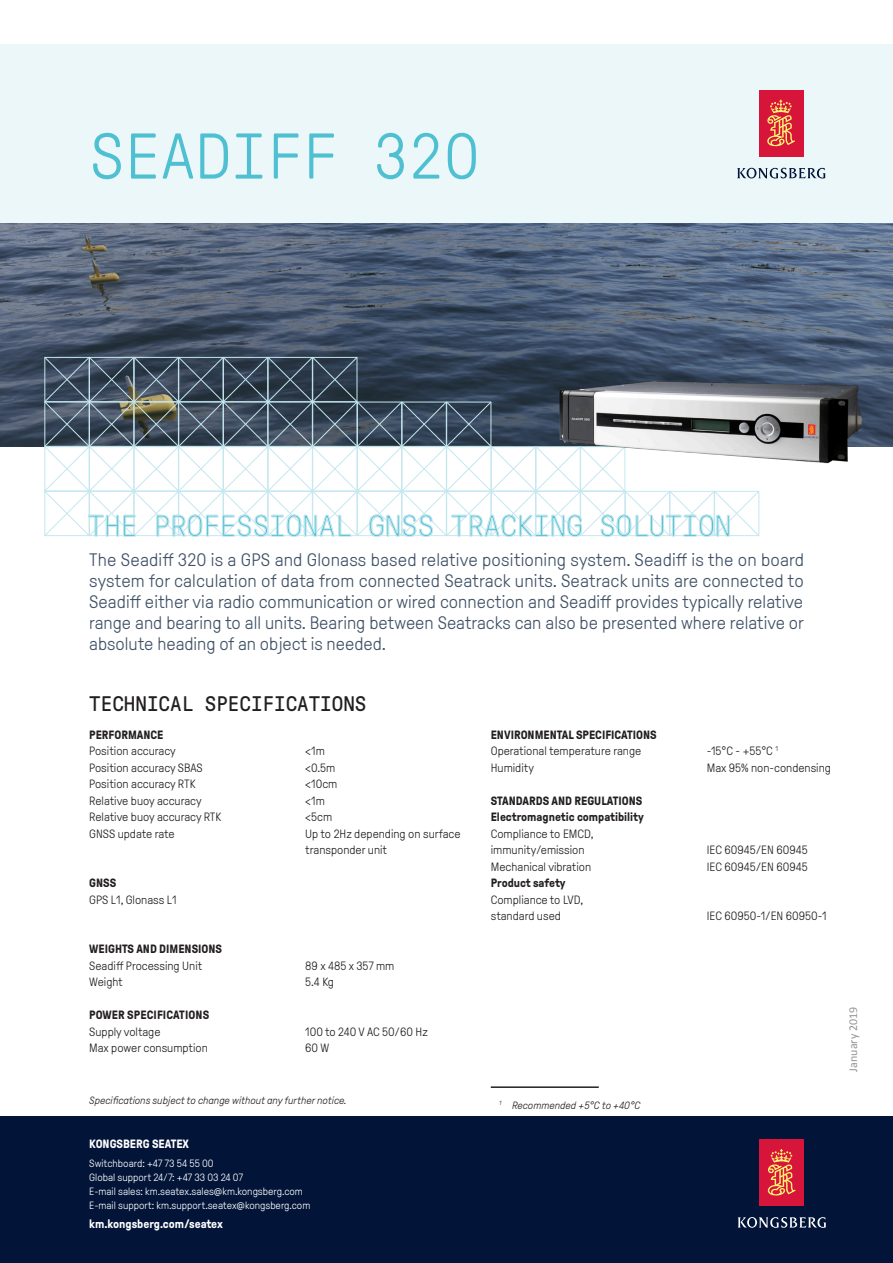
<style>
.page{position:relative;width:893px;height:1263px;background:#fff}
.page>*{position:absolute;margin:0;border:0;box-sizing:border-box;transform-origin:0 0}
.H0_-_Cover{font:300 64.5px "GT Pressura Mono";color:#4fc0d2}
.H2_-_Headlines__Norm{font:300 30px "GT Pressura Mono";color:#4fc0d2}
.H3_-_Subehadlines{font:21px "GT Pressura Mono";color:#231f20}
.Ingress_Pressura{font:300 18px/21px "GT Pressura";color:#405267;text-align:justify}
.Body_text{font:300 12px/16.5px "GT Pressura";color:#231f20}
.Body_text-2{font:700 12px "GT Pressura";color:#231f20}
.Liten_infotext_Mono{font:700 12px "GT Pressura";color:#fff}
.Reg_numbre{font:12px "Calibri";color:#939598}
.Liten_infotext_Mono-2{font:300 10.5px "GT Pressura";color:#fff}
.Body_text-3{font:italic 300 10.5px "GT Pressura";color:#231f20}
</style>
<div class="page">
<img style="left:0;top:223px;width:893px;height:223px">
<div style="left:0;top:1116px;width:893px;height:147px;background:#021438"></div>
<div style="left:0;top:45px;width:893px;height:178px;background:#ebf7f9"></div>
<div style="left:759px;top:90px;width:44px;height:66px;background:#d71439"></div>
<svg style="left:767px;top:100px;width:28px;height:46px"></svg>
<svg style="left:737px;top:168px;width:88px;height:11px"></svg>
<svg style="left:44px;top:357px;width:715px;height:180px"></svg>
<div style="left:760px;top:1139px;width:44px;height:66px;background:#d71439"></div>
<svg style="left:768px;top:1149px;width:28px;height:47px"></svg>
<svg style="left:738px;top:1217px;width:88px;height:11px"></svg>
<hr style="left:491px;top:1086px;width:108px;height:2px;background:#231f20">
<img style="left:554px;top:376px;width:313px;height:93px">
<p class="H0_-_Cover" style="left:89px;top:122px;width:392px">SEADIFF 320</p>
<p class="H2_-_Headlines__Norm" style="left:88px;top:510px;width:645px">THE PROFESSIONAL GNSS TRACKING SOLUTION</p>
<p class="Ingress_Pressura" style="left:89px;top:549px;width:716px">The Seadiff 320 is a GPS and Glonass based relative positioning system. Seadiff is the on board system for calculation of data from connected Seatrack units. Seatrack units are connected to Seadiff either via radio communication or wired connection and Seadiff provides typically relative range and bearing to all units. Bearing between Seatracks can also be presented where relative or absolute heading of an object is needed.</p>
<p class="H3_-_Subehadlines" style="left:89px;top:693px;width:279px">TECHNICAL SPECIFICATIONS</p>
<p class="Body_text-2" style="left:89px;top:728px;width:76px">PERFORMANCE</p>
<p class="Body_text" style="left:89px;top:743px;width:88px">Position accuracy</p>
<p class="Body_text" style="left:305px;top:743px;width:21px">&lt;1m</p>
<p class="Body_text" style="left:89px;top:759px;width:115px">Position accuracy SBAS</p>
<p class="Body_text" style="left:305px;top:759px;width:31px">&lt;0.5m</p>
<p class="Body_text" style="left:89px;top:776px;width:108px">Position accuracy RTK</p>
<p class="Body_text" style="left:305px;top:776px;width:34px">&lt;10cm</p>
<p class="Body_text" style="left:89px;top:792px;width:114px">Relative buoy accuracy</p>
<p class="Body_text" style="left:305px;top:792px;width:21px">&lt;1m</p>
<p class="Body_text" style="left:89px;top:809px;width:134px">Relative buoy accuracy RTK</p>
<p class="Body_text" style="left:305px;top:809px;width:28px">&lt;5cm</p>
<p class="Body_text" style="left:89px;top:825px;width:87px">GNSS update rate</p>
<p class="Body_text" style="left:305px;top:825px;width:157px">Up to 2Hz depending on surface transponder unit</p>
<p class="Body_text-2" style="left:89px;top:877px;width:29px">GNSS</p>
<p class="Body_text" style="left:89px;top:891px;width:89px">GPS L1, Glonass L1</p>
<p class="Body_text-2" style="left:89px;top:943px;width:134px">WEIGHTS AND DIMENSIONS</p>
<p class="Body_text" style="left:89px;top:957px;width:115px">Seadiff Processing Unit</p>
<p class="Body_text" style="left:305px;top:957px;width:91px">89 x 485 x 357 mm</p>
<p class="Body_text" style="left:89px;top:974px;width:35px">Weight</p>
<p class="Body_text" style="left:305px;top:974px;width:30px">5.4 Kg</p>
<p class="Body_text-2" style="left:89px;top:1009px;width:122px">POWER SPECIFICATIONS</p>
<p class="Body_text" style="left:89px;top:1023px;width:73px">Supply voltage</p>
<p class="Body_text" style="left:305px;top:1023px;width:124px">100 to 240 V AC 50/60 Hz</p>
<p class="Body_text" style="left:89px;top:1040px;width:120px">Max power consumption</p>
<p class="Body_text" style="left:305px;top:1040px;width:26px">60 W</p>
<p class="Body_text-3" style="left:89px;top:1095px;width:259px">Specifications subject to change without any further notice.</p>
<p class="Liten_infotext_Mono" style="left:89px;top:1138px;width:101px">KONGSBERG SEATEX</p>
<p class="Liten_infotext_Mono-2" style="left:89px;top:1158px;width:126px">Switchboard: +47 73 54 55 00</p>
<p class="Liten_infotext_Mono-2" style="left:89px;top:1172px;width:155px">Global support 24/7: +47 33 03 24 07</p>
<p class="Liten_infotext_Mono-2" style="left:89px;top:1186px;width:215px">E-mail sales: km.seatex.sales@km.kongsberg.com</p>
<p class="Liten_infotext_Mono-2" style="left:89px;top:1200px;width:223px">E-mail support: km.support.seatex@kongsberg.com</p>
<p class="Liten_infotext_Mono" style="left:89px;top:1217px;width:135px">km.kongsberg.com/seatex</p>
<p class="Body_text-2" style="left:491px;top:728px;width:167px">ENVIRONMENTAL SPECIFICATIONS</p>
<p class="Body_text" style="left:491px;top:743px;width:152px">Operational temperature range</p>
<p class="Body_text" style="left:707px;top:743px;width:73px">-15°C - +55°C <sup>1</sup></p>
<p class="Body_text" style="left:491px;top:759px;width:45px">Humidity</p>
<p class="Body_text" style="left:707px;top:759px;width:126px">Max 95% non-condensing</p>
<p class="Body_text-2" style="left:491px;top:794px;width:153px">STANDARDS AND REGULATIONS</p>
<p class="Body_text-2" style="left:491px;top:811px;width:155px">Electromagnetic compatibility</p>
<p class="Body_text" style="left:491px;top:825px;width:104px">Compliance to EMCD, immunity/emission</p>
<p class="Body_text" style="left:707px;top:842px;width:102px">IEC 60945/EN 60945</p>
<p class="Body_text" style="left:491px;top:858px;width:102px">Mechanical vibration</p>
<p class="Body_text" style="left:707px;top:858px;width:102px">IEC 60945/EN 60945</p>
<p class="Body_text-2" style="left:491px;top:877px;width:76px">Product safety</p>
<p class="Body_text" style="left:491px;top:891px;width:94px">Compliance to LVD, standard used</p>
<p class="Body_text" style="left:707px;top:908px;width:121px">IEC 60950-1/EN 60950-1</p>
<p class="Body_text-3" style="left:499px;top:1099px;width:142px"><sup>1</sup> Recommended +5°C to +40°C</p>
<p class="Reg_numbre" style="left:845px;top:1071px;width:66px;rotate:-90deg">January 2019</p>
</div>
